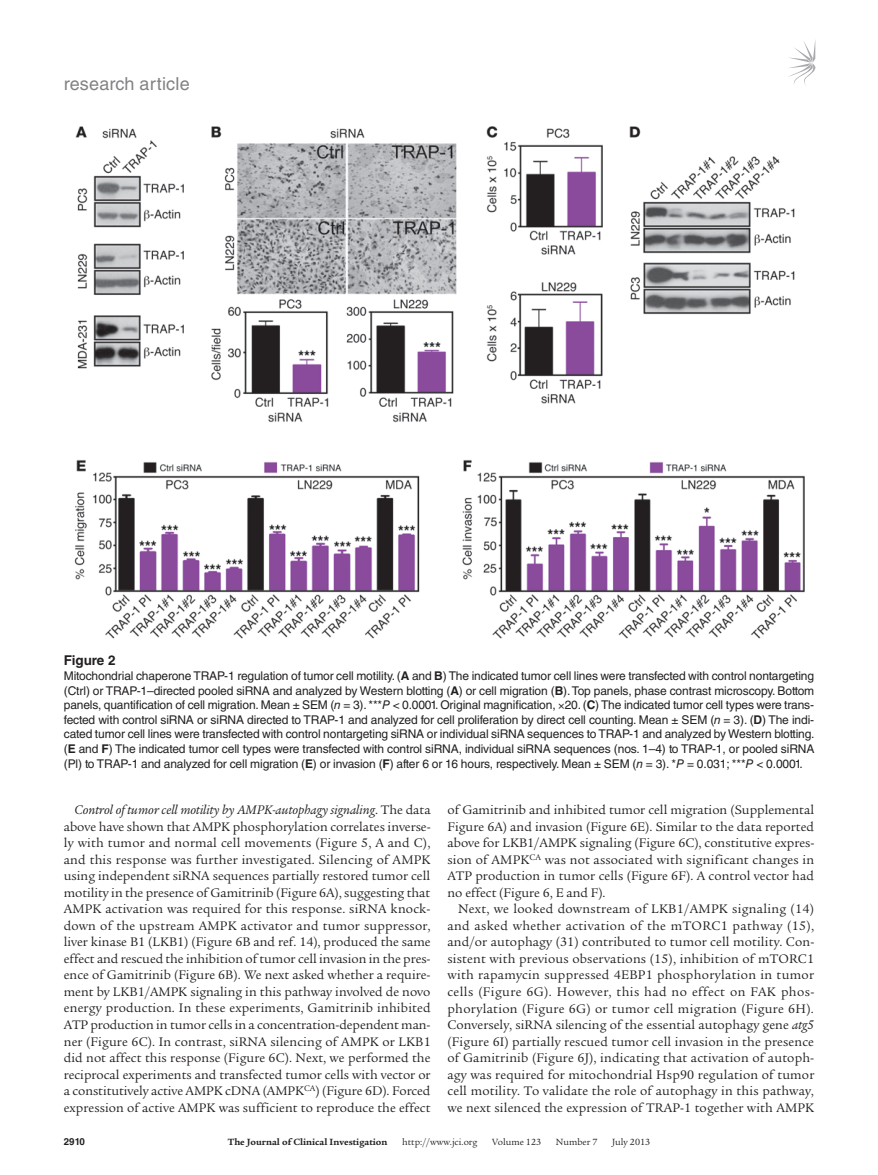
<style>
.page{position:relative;width:878px;height:1175px;background:#fff}
.page>*{position:absolute;margin:0;border:0;box-sizing:border-box;transform-origin:0 0}
.t1{font:18px "Helvetica LT Std";letter-spacing:.01em;color:#808285}
.t2{font:13.5px/16.5px "Legacy Serif Std";letter-spacing:.005em;color:#231f20;text-align:justify}
.t3{font:700 13.5px "Helvetica LT Std";color:#231f20}
.t4{font:12px/14.7px "Helvetica LT Std";letter-spacing:-.01em;color:#231f20;text-align:justify}
.t5{font:9.75px "Legacy Serif Std";color:#231f20}
.t6{font:700 9.75px "Legacy Serif Std";color:#231f20}
.t7{font:700 9.75px "Helvetica LT Std";color:#231f20}
.s1{font-weight:700}
.s2{font-style:italic}
</style>
<div class="page">
<svg style="left:789px;top:42px;width:26px;height:43px"></svg>
<img style="left:74px;top:126px;width:731px;height:513px">
<h1 class="t1" style="left:64px;top:73px;width:127px">research article</h1>
<p class="t3" style="left:64px;top:652px;width:53px">Figure 2</p>
<p class="t4" style="left:64px;top:668px;width:752px">Mitochondrial chaperone TRAP-1 regulation of tumor cell motility. (<span class="s1">A</span> and <span class="s1">B</span>) The indicated tumor cell lines were transfected with control nontargeting (Ctrl) or TRAP-1–directed pooled siRNA and analyzed by Western blotting (<span class="s1">A</span>) or cell migration (<span class="s1">B</span>). Top panels, phase contrast microscopy. Bottom panels, quantification of cell migration. Mean ± SEM (<span class="s2">n</span> = 3). ***<span class="s2">P</span> &lt; 0.0001. Original magnification, 20. (<span class="s1">C</span>) The indicated tumor cell types were trans&shy;fected with control siRNA or siRNA directed to TRAP-1 and analyzed for cell proliferation by direct cell counting. Mean ± SEM (<span class="s2">n</span> = 3). (<span class="s1">D</span>) The indi&shy;cated tumor cell lines were transfected with control nontargeting siRNA or individual siRNA sequences to TRAP-1 and analyzed by Western blotting. (<span class="s1">E</span> and <span class="s1">F</span>) The indicated tumor cell types were transfected with control siRNA, individual siRNA sequences (nos. 1–4) to TRAP-1, or pooled siRNA (Pl) to TRAP-1 and analyzed for cell migration (<span class="s1">E</span>) or invasion (<span class="s1">F</span>) after 6 or 16 hours, respectively. Mean ± SEM (<span class="s2">n</span> = 3). *<span class="s2">P</span> = 0.031; ***<span class="s2">P</span> &lt; 0.0001.</p>
<p class="t2" style="left:64px;top:802px;width:368px;text-indent:11px"><span class="s2">Control of tumor cell motility by AMPK-autophagy signaling</span>. The data above have shown that AMPK phosphorylation correlates inverse&shy;ly with tumor and normal cell movements (Figure 5, A and C), and this response was further investigated. Silencing of AMPK using independent siRNA sequences partially restored tumor cell motility in the presence of Gamitrinib (Figure 6A), suggesting that AMPK activation was required for this response. siRNA knock&shy;down of the upstream AMPK activator and tumor suppressor, liver kinase B1 (LKB1) (Figure 6B and ref. 14), produced the same effect and rescued the inhibition of tumor cell invasion in the pres&shy;ence of Gamitrinib (Figure 6B). We next asked whether a require&shy;ment by LKB1/AMPK signaling in this pathway involved de novo energy production. In these experiments, Gamitrinib inhibited ATP production in tumor cells in a concentration-dependent man&shy;ner (Figure 6C). In contrast, siRNA silencing of AMPK or LKB1 did not affect this response (Figure 6C). Next, we performed the reciprocal experiments and transfected tumor cells with vector or a constitutively active AMPK cDNA (AMPK<sup>CA</sup>) (Figure 6D). Forced expression of active AMPK was sufficient to reproduce the effect</p>
<p class="t2" style="left:447px;top:802px;width:368px">of Gamitrinib and inhibited tumor cell migration (Supplemental Figure 6A) and invasion (Figure 6E). Similar to the data reported above for LKB1/AMPK signaling (Figure 6C), constitutive expres&shy;sion of AMPK<sup>CA</sup> was not associated with significant changes in ATP production in tumor cells (Figure 6F). A control vector had no effect (Figure 6, E and F).</p>
<p class="t2" style="left:447px;top:901px;width:368px;text-indent:11px">Next, we looked downstream of LKB1/AMPK signaling (14) and asked whether activation of the mTORC1 pathway (15), and/or autophagy (31) contributed to tumor cell motility. Con&shy;sistent with previous observations (15), inhibition of mTORC1 with rapamycin suppressed 4EBP1 phosphorylation in tumor cells (Figure 6G). However, this had no effect on FAK phos&shy;phorylation (Figure 6G) or tumor cell migration (Figure 6H).<br>Conversely, siRNA silencing of the essential autophagy gene <span class="s2">atg5 </span>(Figure 6I) partially rescued tumor cell invasion in the presence of Gamitrinib (Figure 6J), indicating that activation of autoph&shy;agy was required for mitochondrial Hsp90 regulation of tumor cell motility. To validate the role of autophagy in this pathway, we next silenced the expression of TRAP-1 together with AMPK</p>
<p class="t7" style="left:64px;top:1135px;width:23px">2910</p>
<p class="t6" style="left:228px;top:1135px;width:161px">The Journal of Clinical Investigation</p>
<p class="t5" style="left:402px;top:1136px;width:77px">http://www.jci.org</p>
<p class="t5" style="left:492px;top:1136px;width:50px">Volume 123</p>
<p class="t5" style="left:556px;top:1136px;width:43px">Number 7</p>
<p class="t5" style="left:612px;top:1136px;width:40px">July 2013</p>
</div>
